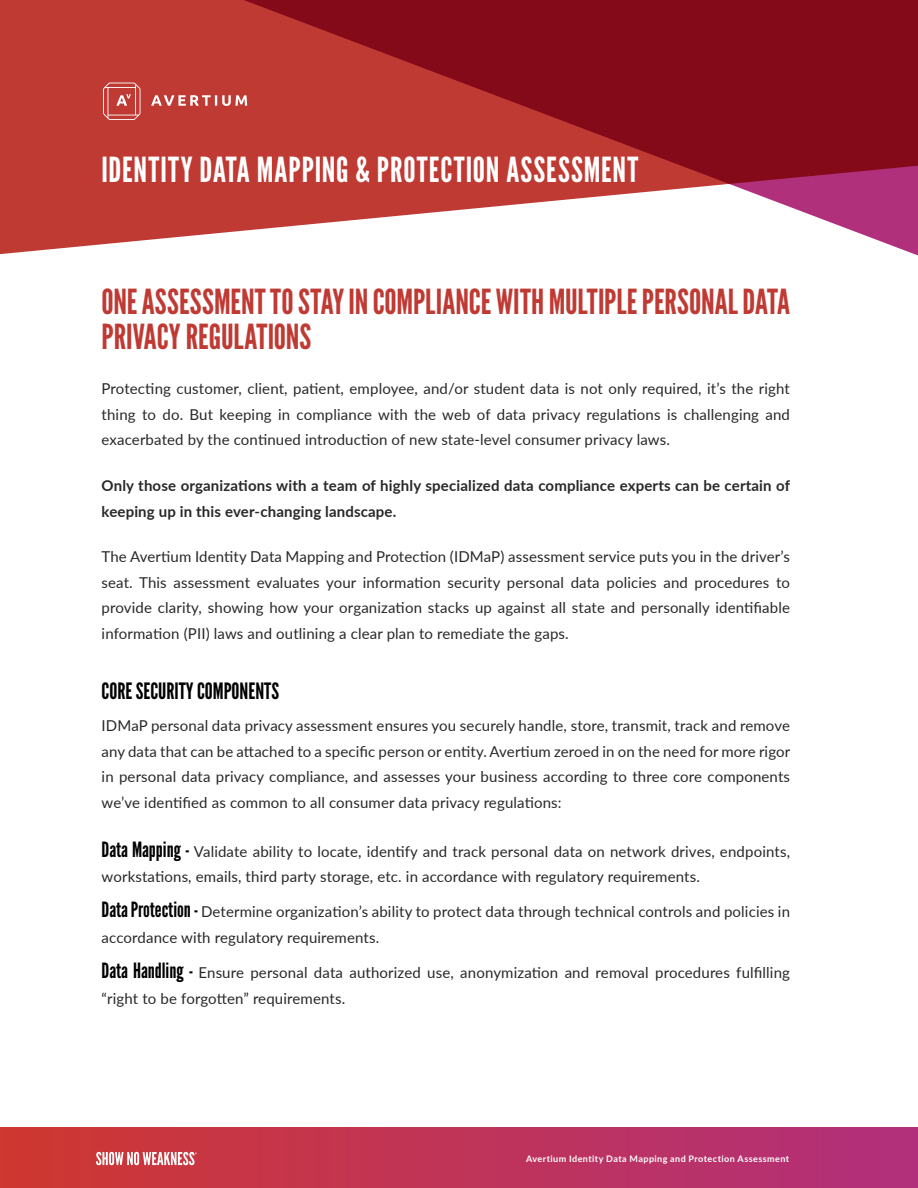
<style>
.page{position:relative;width:918px;height:1188px;background:#fff}
.page>*{position:absolute;margin:0;border:0;box-sizing:border-box;transform-origin:0 0}
.t1{font:34.5px/34.5px "League Gothic";color:#c03a34}
.t2{font:34.5px "League Gothic";letter-spacing:.03em;color:#fff}
.t3{font:22.5px "League Gothic";color:#000}
.t4{font:15px/25.5px "Lato";letter-spacing:.01em;color:#292829;text-align:justify}
.t5{font:700 15px/25.5px "Lato";letter-spacing:.01em;color:#292829}
.t6{font:700 9px "Lato";letter-spacing:.05em;color:#fff}
.s1{font-family:"League Gothic";font-size:21px;color:#000}
</style>
<div class="page">
<div style="left:0;top:1128px;width:918px;height:60px;background:linear-gradient(to right,#ce3831,#b12f7d)"></div>
<svg style="left:96px;top:1152px;width:101px;height:13px"></svg>
<svg style="left:0;top:0;width:918px;height:256px;background:#b4464b"></svg>
<svg style="left:151px;top:95px;width:96px;height:11px"></svg>
<svg style="left:103px;top:83px;width:37px;height:37px"></svg>
<h1 class="t2" style="left:102px;top:149px;width:538px">IDENTITY DATA MAPPING &amp; PROTECTION ASSESSMENT</h1>
<h1 class="t1" style="left:102px;top:285px;width:690px">ONE ASSESSMENT TO STAY IN COMPLIANCE WITH MULTIPLE PERSONAL DATA<br>PRIVACY REGULATIONS</h1>
<p class="t4" style="left:102px;top:375px;width:690px">Protecting customer, client, patient, employee, and/or student data is not only required, it’s the right thing to do. But keeping in compliance with the web of data privacy regulations is challenging and exacerbated by the continued introduction of new state-level consumer privacy laws.</p>
<p class="t5" style="left:102px;top:472px;width:690px">Only those organizations with a team of highly specialized data compliance experts can be certain of keeping up in this ever-changing landscape.</p>
<p class="t4" style="left:102px;top:543px;width:690px">The Avertium Identity Data Mapping and Protection (IDMaP) assessment service puts you in the driver’s seat. This assessment evaluates your information security personal data policies and procedures to provide clarity, showing how your organization stacks up against all state and personally identifiable information (PII) laws and outlining a clear plan to remediate the gaps.</p>
<h2 class="t3" style="left:102px;top:678px;width:179px">CORE SECURITY COMPONENTS</h2>
<p class="t4" style="left:102px;top:713px;width:690px">IDMaP personal data privacy assessment ensures you securely handle, store, transmit, track and remove any data that can be attached to a specific person or entity. Avertium zeroed in on the need for more rigor in personal data privacy compliance, and assesses your business according to three core components we’ve identified as common to all consumer data privacy regulations:</p>
<p class="t4" style="left:102px;top:838px;width:690px"><span class="s1">Data Mapping -</span> Validate ability to locate, identify and track personal data on network drives, endpoints, workstations, emails, third party storage, etc. in accordance with regulatory requirements.</p>
<p class="t4" style="left:102px;top:899px;width:690px"><span class="s1">Data Protection -</span> Determine organization’s ability to protect data through technical controls and policies in accordance with regulatory requirements.</p>
<p class="t4" style="left:102px;top:959px;width:690px"><span class="s1">Data Handling -</span> Ensure personal data authorized use, anonymization and removal procedures fulfilling “right to be forgotten” requirements.</p>
<p class="t6" style="left:526px;top:1152px;width:265px">Avertium Identity Data Mapping and Protection Assessment</p>
</div>
